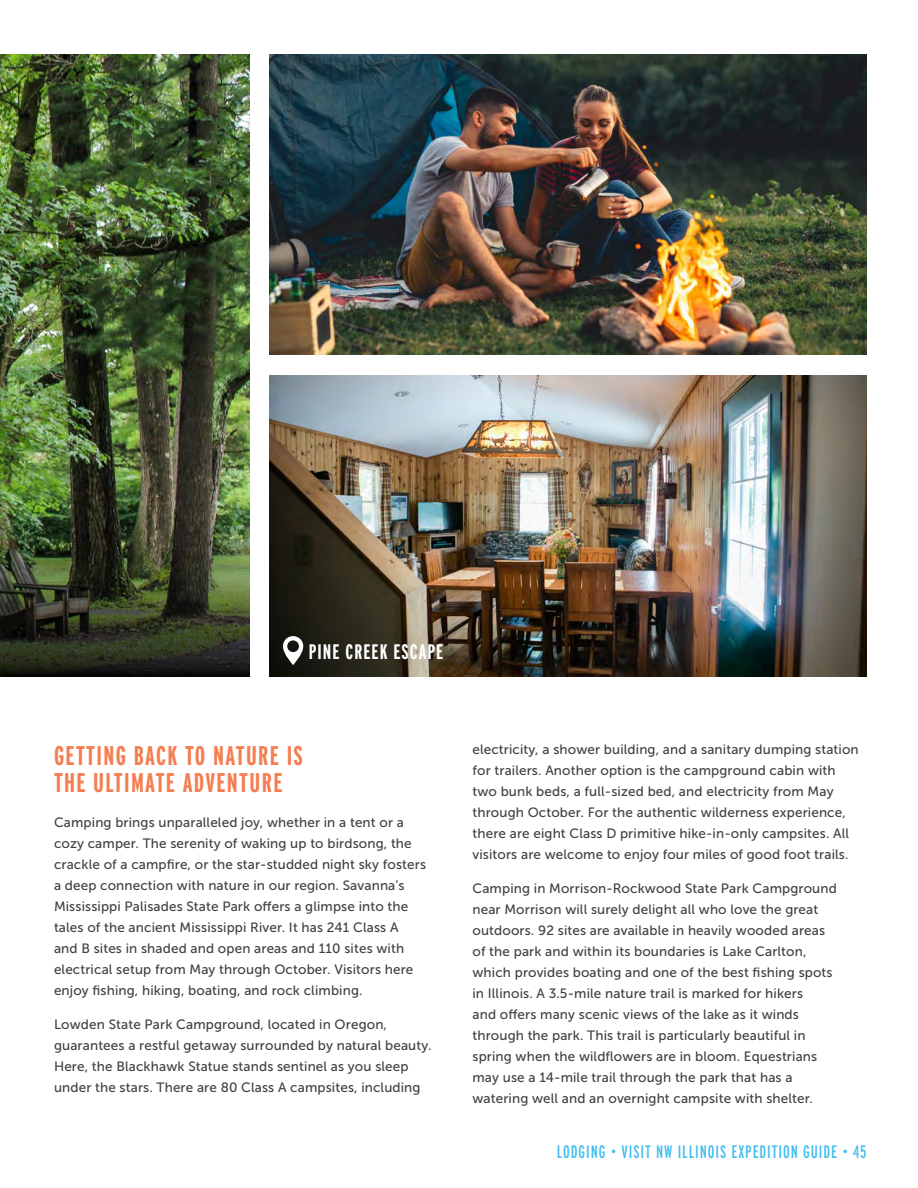
<style>
.page{position:relative;width:918px;height:1188px;background:#fff}
.page>*{position:absolute;margin:0;border:0;box-sizing:border-box;transform-origin:0 0}
.t1{font:700 27px/27px "Interstate Compressed";letter-spacing:.05em;color:#f47e52}
.t2{font:700 21px "Interstate Compressed";letter-spacing:.05em;color:#fff}
.t3{font:18px "Interstate Compressed";letter-spacing:.05em;color:#42beee}
.t4{font:13.5px/21px "Museo Sans 500";letter-spacing:.01em;color:#414042}
</style>
<div class="page">
<img style="left:0;top:54px;width:250px;height:462px">
<img style="left:270px;top:54px;width:597px;height:300px">
<img style="left:270px;top:376px;width:597px;height:300px">
<img style="left:0;top:516px;width:250px;height:160px">
<svg style="left:283px;top:636px;width:20px;height:29px"></svg>
<h2 class="t2" style="left:309px;top:640px;width:136px">PINE CREEK ESCAPE</h2>
<h1 class="t1" style="left:54px;top:742px;width:251px">GETTING BACK TO NATURE IS<br>THE ULTIMATE ADVENTURE</h1>
<p class="t4" style="left:54px;top:812px;width:374px">Camping brings unparalleled joy, whether in a tent or a cozy camper. The serenity of waking up to birdsong, the crackle of a campfire, or the star-studded night sky fosters a deep connection with nature in our region. Savanna’s Mississippi Palisades State Park offers a glimpse into the tales of the ancient Mississippi River. It has 241 Class A<br>and B sites in shaded and open areas and 110 sites with electrical setup from May through October. Visitors here enjoy fishing, hiking, boating, and rock climbing.</p>
<p class="t4" style="left:54px;top:1014px;width:379px">Lowden State Park Campground, located in Oregon, guarantees a restful getaway surrounded by natural beauty.<br>Here, the Blackhawk Statue stands sentinel as you sleep under the stars. There are 80 Class A campsites, including</p>
<p class="t4" style="left:472px;top:739px;width:388px">electricity, a shower building, and a sanitary dumping station for trailers. Another option is the campground cabin with two bunk beds, a full-sized bed, and electricity from May through October. For the authentic wilderness experience, there are eight Class D primitive hike-in-only campsites. All visitors are welcome to enjoy four miles of good foot trails.</p>
<p class="t4" style="left:472px;top:878px;width:366px">Camping in Morrison-Rockwood State Park Campground near Morrison will surely delight all who love the great outdoors. 92 sites are available in heavily wooded areas of the park and within its boundaries is Lake Carlton, which provides boating and one of the best fishing spots in Illinois. A 3.5-mile nature trail is marked for hikers<br>and offers many scenic views of the lake as it winds through the park. This trail is particularly beautiful in spring when the wildflowers are in bloom. Equestrians may use a 14-mile trail through the park that has a watering well and an overnight campsite with shelter.</p>
<h3 class="t3" style="left:557px;top:1142px;width:311px">LODGING • VISIT NW ILLINOIS EXPEDITION GUIDE • 45</h3>
</div>
